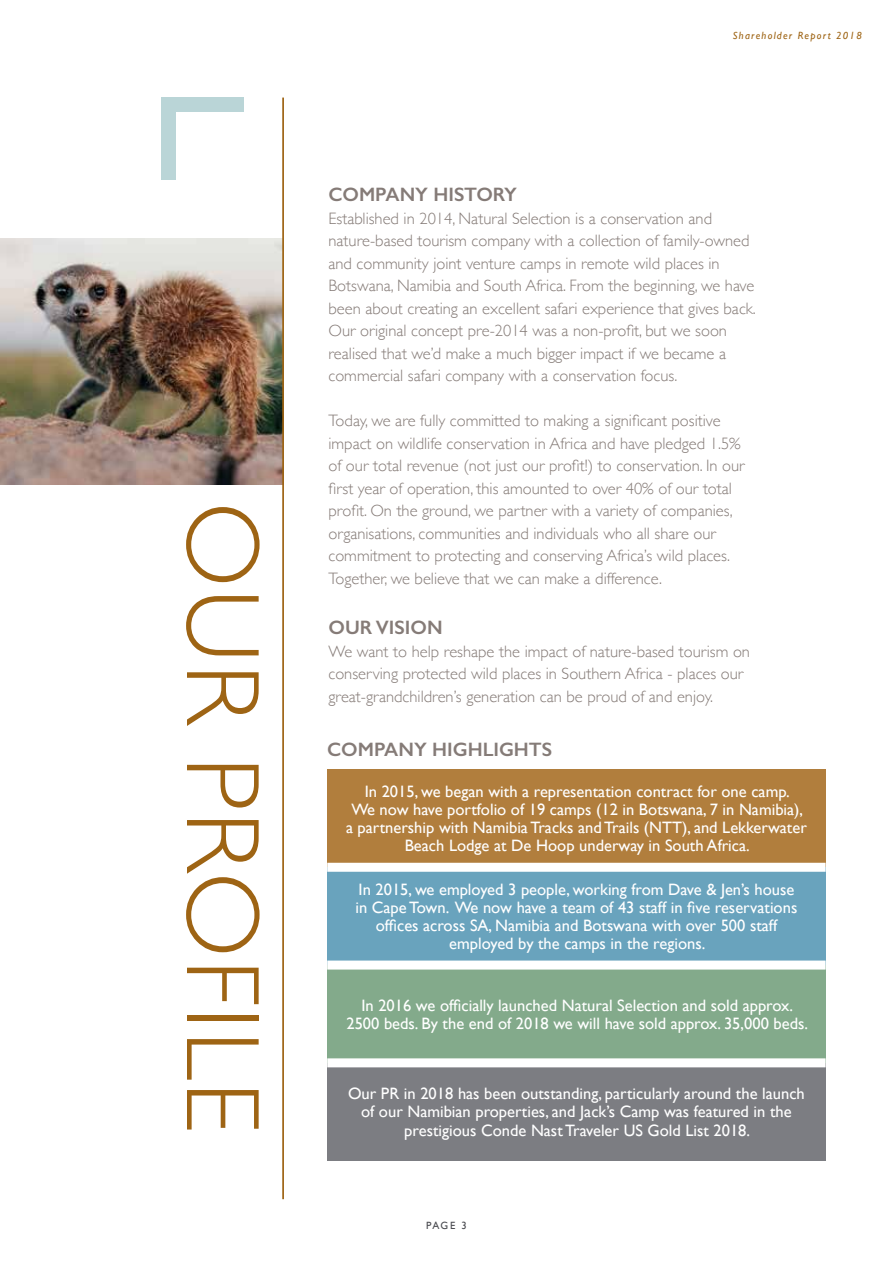
<style>
.page{position:relative;width:893px;height:1263px;background:#fff}
.page>*{position:absolute;margin:0;border:0;box-sizing:border-box;transform-origin:0 0}
.t1{font:300 105px "Gill Sans";letter-spacing:.02em;color:#9e6414}
.t2{font:600 19.5px "Gill Sans";color:#857b77}
.t3{font:300 16.5px/22.5px "Gill Sans";color:#857b77}
.t4{font:16.5px/18px "Gill Sans";color:#fff;text-align:center}
.t5{font:italic 10.5px "Gill Sans";letter-spacing:.12em;color:#9e6414}
.t6{font:10.5px "Gill Sans";color:#494a4f}
</style>
<div class="page">
<div style="left:162px;top:98px;width:82px;height:14px;background:#bad5d7"></div>
<div style="left:162px;top:98px;width:14px;height:82px;background:#bad5d7"></div>
<img style="left:0;top:238px;width:282px;height:247px">
<hr style="left:282px;top:98px;width:2px;height:1101px;background:#9e6414">
<div style="left:327px;top:769px;width:499px;height:98px;background:#b17e3d"></div>
<div style="left:327px;top:867px;width:499px;height:98px;background:#69a3bd"></div>
<div style="left:327px;top:965px;width:499px;height:98px;background:#83aa8b"></div>
<div style="left:327px;top:1063px;width:499px;height:98px;background:#7c7d82"></div>
<div style="left:327px;top:863px;width:499px;height:9px;background:#fff"></div>
<div style="left:327px;top:960px;width:499px;height:9px;background:#fff"></div>
<div style="left:327px;top:1058px;width:499px;height:9px;background:#fff"></div>
<h1 class="t1" style="left:304px;top:502px;width:632px;rotate:90deg">OUR PROFILE</h1>
<p class="t5" style="left:733px;top:30px;width:130px">Shareholder Report 2018</p>
<p class="t2" style="left:328px;top:183px;width:190px">COMPANY HISTORY</p>
<p class="t3" style="left:328px;top:206px;width:429px">Established in 2014, Natural Selection is a conservation and nature-based tourism company with a collection of family-owned and community joint venture camps in remote wild places in Botswana, Namibia and South Africa. From the beginning, we have been about creating an excellent safari experience that gives back.<br>Our original concept pre-2014 was a non-profit, but we soon realised that we’d make a much bigger impact if we became a commercial safari company with a conservation focus.</p>
<p class="t3" style="left:328px;top:409px;width:418px">Today, we are fully committed to making a significant positive impact on wildlife conservation in Africa and have pledged 1.5% of our total revenue (not just our profit!) to conservation. In our first year of operation, this amounted to over 40% of our total profit. On the ground, we partner with a variety of companies, organisations, communities and individuals who all share our commitment to protecting and conserving Africa’s wild places.<br>Together, we believe that we can make a difference.</p>
<p class="t2" style="left:328px;top:616px;width:116px">OUR VISION</p>
<p class="t3" style="left:328px;top:639px;width:423px">We want to help reshape the impact of nature-based tourism on conserving protected wild places in Southern Africa - places our great-grandchildren’s generation can be proud of and enjoy.</p>
<p class="t2" style="left:327px;top:738px;width:226px">COMPANY HIGHLIGHTS</p>
<p class="t4" style="left:346px;top:782px;width:462px">In 2015, we began with a representation contract for one camp.<br>We now have portfolio of 19 camps (12 in Botswana, 7 in Namibia), a partnership with Namibia Tracks and Trails (NTT), and Lekkerwater Beach Lodge at De Hoop underway in South Africa.</p>
<p class="t4" style="left:355px;top:880px;width:443px">In 2015, we employed 3 people, working from Dave &amp; Jen’s house in Cape Town. We now have a team of 43 staff in five reservations offices across SA, Namibia and Botswana with over 500 staff employed by the camps in the regions.</p>
<p class="t4" style="left:346px;top:996px;width:463px">In 2016 we officially launched Natural Selection and sold approx.<br>2500 beds. By the end of 2018 we will have sold approx. 35,000 beds.</p>
<p class="t4" style="left:348px;top:1085px;width:458px">Our PR in 2018 has been outstanding, particularly around the launch of our Namibian properties, and Jack’s Camp was featured in the prestigious Conde Nast Traveler US Gold List 2018.</p>
<p class="t6" style="left:426px;top:1219px;width:42px">PAGE 3</p>
</div>
